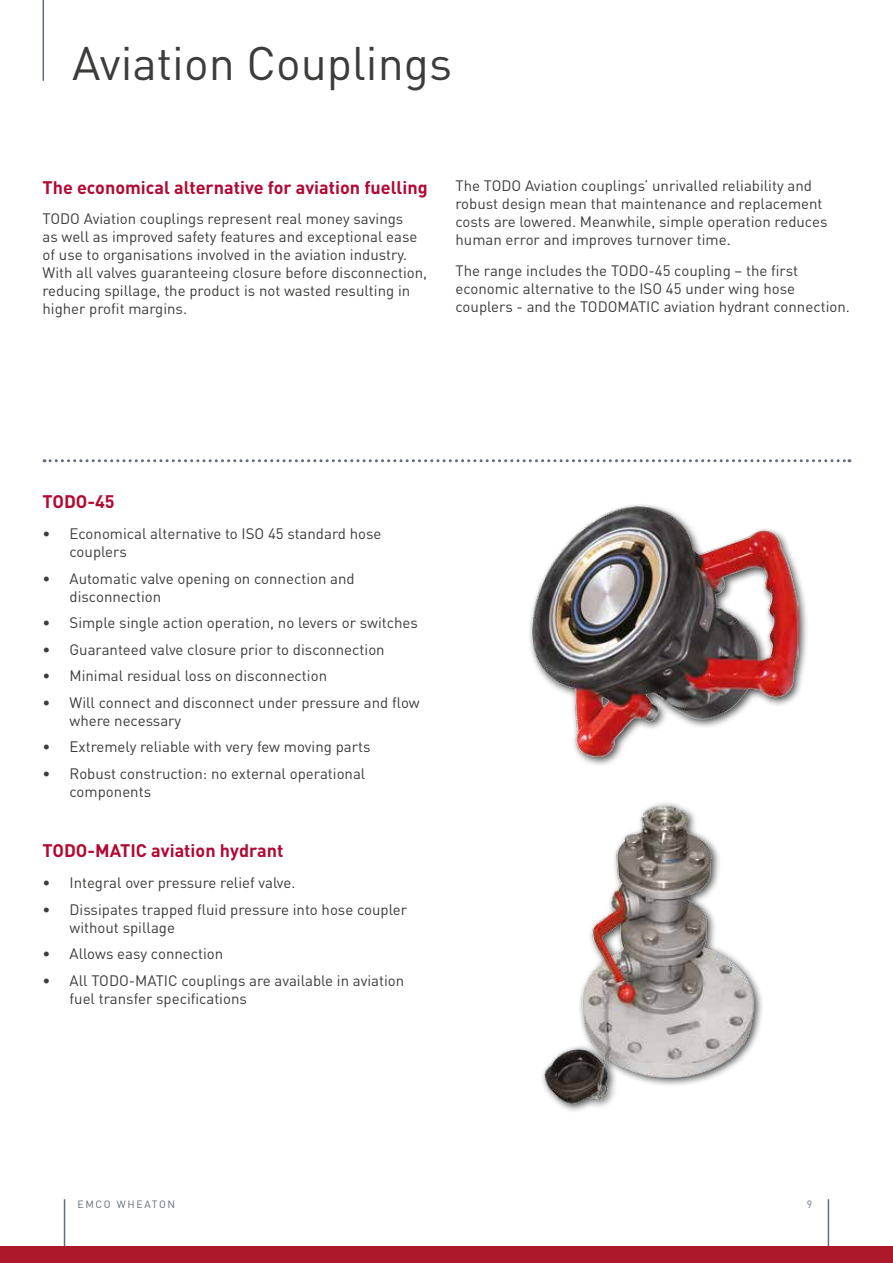
<style>
.page{position:relative;width:893px;height:1263px;background:#fff}
.page>*{position:absolute;margin:0;border:0;box-sizing:border-box;transform-origin:0 0}
.t1{font:46.5px "DIN";color:#3c3c3b}
.t2{font:700 18px "DIN";color:#b10933}
.t3{font:15px/18px "DIN";color:#3c3c3b}
.t4{font:10.5px "DIN";letter-spacing:.16em;color:#646d7e}
</style>
<div class="page">
<hr style="left:64px;top:1199px;width:1px;height:64px;background:#646d7e">
<hr style="left:828px;top:1199px;width:1px;height:64px;background:#646d7e">
<div style="left:0;top:1246px;width:893px;height:17px;background:#ad1929"></div>
<div style="left:527px;top:502px;width:282px;height:265px;background:#000;opacity:.75"></div>
<img style="left:533px;top:507px;width:265px;height:249px">
<div style="left:540px;top:800px;width:225px;height:314px;background:#000;opacity:.75"></div>
<img style="left:543px;top:804px;width:213px;height:299px">
<hr style="left:43px;top:0;width:1px;height:81px;background:#646d7e">
<svg style="left:44px;top:459px;width:806px;height:3px"></svg>
<h1 class="t1" style="left:72px;top:35px;width:381px">Aviation Couplings</h1>
<p class="t2" style="left:43px;top:175px;width:387px">The economical alternative for aviation fuelling</p>
<p class="t3" style="left:43px;top:210px;width:386px">TODO Aviation couplings represent real money savings<br>as well as improved safety features and exceptional ease of use to organisations involved in the aviation industry.<br>With all valves guaranteeing closure before disconnection, reducing spillage, the product is not wasted resulting in higher profit margins.</p>
<p class="t3" style="left:455px;top:176px;width:373px">The TODO Aviation couplings’ unrivalled reliability and robust design mean that maintenance and replacement costs are lowered. Meanwhile, simple operation reduces human error and improves turnover time.</p>
<p class="t3" style="left:455px;top:261px;width:396px">The range includes the TODO-45 coupling – the first economic alternative to the ISO 45 under wing hose couplers - and the TODOMATIC aviation hydrant connection.</p>
<p class="t2" style="left:43px;top:490px;width:74px">TODO-45</p>
<p class="t3" style="left:70px;top:524px;width:313px;text-indent:-27px">• Economical alternative to ISO 45 standard hose couplers</p>
<p class="t3" style="left:70px;top:569px;width:287px;text-indent:-27px">• Automatic valve opening on connection and disconnection</p>
<p class="t3" style="left:43px;top:613px;width:377px">• Simple single action operation, no levers or switches</p>
<p class="t3" style="left:43px;top:640px;width:344px">• Guaranteed valve closure prior to disconnection</p>
<p class="t3" style="left:43px;top:666px;width:286px">• Minimal residual loss on disconnection</p>
<p class="t3" style="left:70px;top:693px;width:352px;text-indent:-27px">• Will connect and disconnect under pressure and flow where necessary</p>
<p class="t3" style="left:43px;top:737px;width:329px">• Extremely reliable with very few moving parts</p>
<p class="t3" style="left:70px;top:764px;width:297px;text-indent:-27px">• Robust construction: no external operational components</p>
<p class="t2" style="left:43px;top:839px;width:242px">TODO-MATIC aviation hydrant</p>
<p class="t3" style="left:43px;top:873px;width:254px">• Integral over pressure relief valve.</p>
<p class="t3" style="left:70px;top:900px;width:339px;text-indent:-27px">• Dissipates trapped fluid pressure into hose coupler without spillage</p>
<p class="t3" style="left:43px;top:944px;width:182px">• Allows easy connection</p>
<p class="t3" style="left:70px;top:971px;width:336px;text-indent:-27px">• All TODO-MATIC couplings are available in aviation fuel transfer specifications</p>
<p class="t4" style="left:77px;top:1197px;width:99px">EMCO WHEATON</p>
<p class="t4" style="left:807px;top:1197px;width:7px">9</p>
</div>
